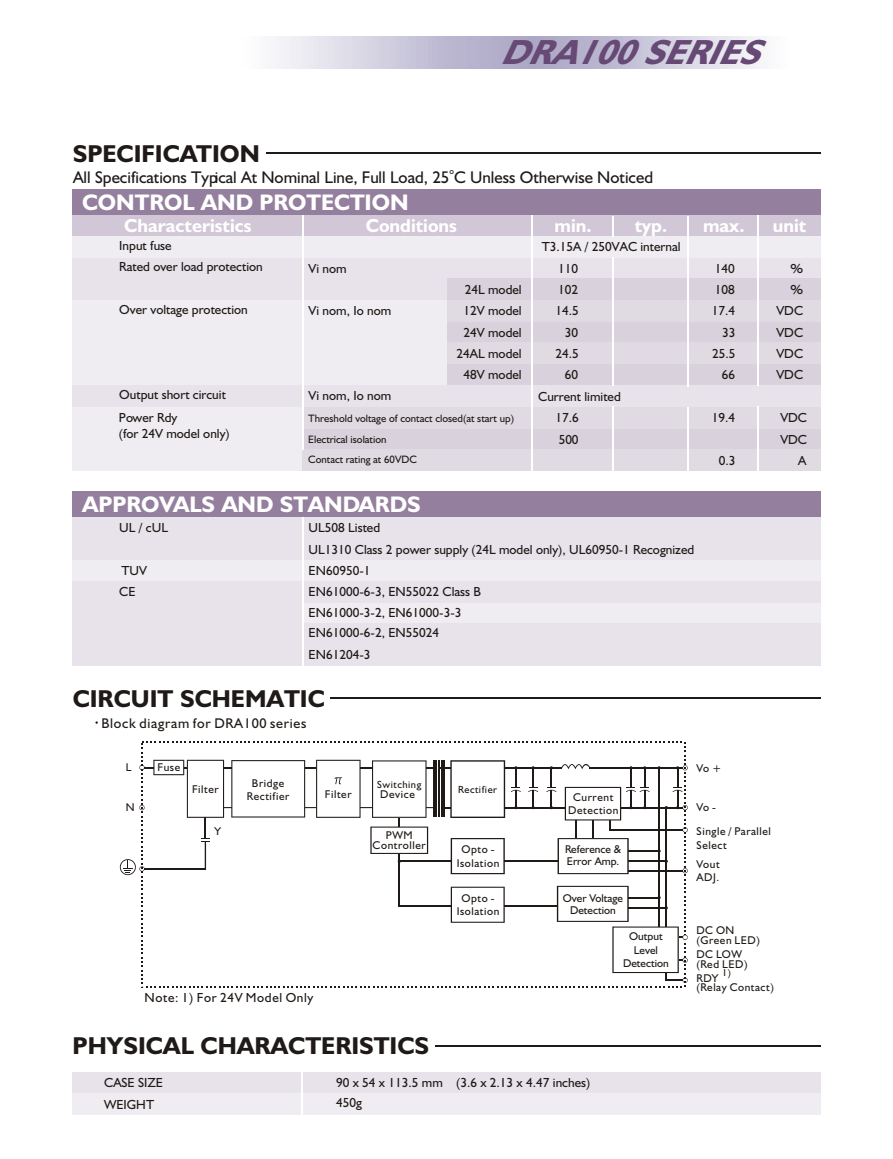
<style>
.page{position:relative;width:893px;height:1159px;background:#fff}
.page>*{position:absolute;margin:0;border:0;box-sizing:border-box;transform-origin:0 0}
.t1{font:italic 700 35.1px "Humanst 521 BT";color:#664a75}
.t2{font:700 24.45px "Humanst 521 BT";color:#1f1a17}
.t3{font:700 22.65px "Humanst 521 BT";color:#fff}
.t4{font:700 18.9px "Humanst 521 BT";color:#fff}
.t5{font:16.95px "Humanst 521 BT";color:#1f1a17}
.t6{font:14.1px "Humanst 521 BT";letter-spacing:.05em;color:#1f1a17}
.t7{font:13.2px/21.3px "Humanst 521 BT";color:#1f1a17}
.t8{font:13.2px "Humanst 521 BT";letter-spacing:.05em;color:#1f1a17}
.t9{font:11.25px/13.5px "Humanst 521 BT";letter-spacing:.05em;color:#1f1a17;text-align:center}
.t10{font:11.25px/13.5px "Humanst 521 BT";color:#1f1a17;text-align:center}
.t11{font:10.8px/20.7px "Humanst 521 BT";color:#1f1a17}
.t12{font:10.35px "Humanst 521 BT";letter-spacing:.05em;color:#1f1a17}
.t13{font:10.2px "Humanst 521 BT";color:#1f1a17}
.t14{font:8.55px "Humanst 521 BT";color:#1f1a17}
</style>
<div class="page">
<hr style="left:330px;top:697px;width:490px;height:2px;background:#1f1a17">
<svg style="left:120px;top:741px;width:567px;height:246px"></svg>
<div style="left:73px;top:1071px;width:747px;height:22px;background:#e8e3eb"></div>
<div style="left:73px;top:1093px;width:747px;height:21px;background:#f0edf2"></div>
<hr style="left:302px;top:1071px;width:1px;height:43px;background:#fff">
<hr style="left:435px;top:1045px;width:385px;height:1px;background:#1f1a17">
<div style="left:73px;top:602px;width:747px;height:22px;background:#f0edf2"></div>
<div style="left:73px;top:517px;width:747px;height:21px;background:#e8e3eb"></div>
<div style="left:73px;top:560px;width:747px;height:21px;background:#f0edf2"></div>
<div style="left:73px;top:581px;width:747px;height:21px;background:#e8e3eb"></div>
<div style="left:73px;top:538px;width:747px;height:22px;background:#e8e3eb"></div>
<div style="left:73px;top:623px;width:747px;height:21px;background:#e8e3eb"></div>
<div style="left:73px;top:644px;width:747px;height:21px;background:#e8e3eb"></div>
<div style="left:73px;top:602px;width:230px;height:22px;background:#e8e3eb"></div>
<hr style="left:302px;top:516px;width:1px;height:150px;background:#fff">
<div style="left:73px;top:491px;width:747px;height:26px;background:#94809e"></div>
<hr style="left:266px;top:153px;width:554px;height:1px;background:#1f1a17">
<div style="left:72px;top:428px;width:748px;height:21px;background:#f0edf2"></div>
<div style="left:72px;top:449px;width:748px;height:22px;background:#f0edf2"></div>
<div style="left:72px;top:407px;width:748px;height:21px;background:#f0edf2"></div>
<div style="left:302px;top:428px;width:518px;height:21px;background:#d9d1db"></div>
<div style="left:302px;top:449px;width:518px;height:22px;background:#e0dbe3"></div>
<div style="left:302px;top:407px;width:518px;height:21px;background:#e0dbe3"></div>
<div style="left:73px;top:257px;width:747px;height:43px;background:#e8e3eb"></div>
<div style="left:447px;top:279px;width:373px;height:21px;background:#d9d1db"></div>
<div style="left:73px;top:300px;width:747px;height:86px;background:#f0edf2"></div>
<div style="left:447px;top:321px;width:373px;height:22px;background:#d9d1db"></div>
<div style="left:447px;top:300px;width:373px;height:21px;background:#e0dbe3"></div>
<div style="left:447px;top:343px;width:373px;height:21px;background:#e0dbe3"></div>
<div style="left:447px;top:364px;width:373px;height:21px;background:#d9d1db"></div>
<div style="left:73px;top:215px;width:747px;height:21px;background:#d1c7d6"></div>
<div style="left:73px;top:236px;width:747px;height:21px;background:#f0edf2"></div>
<div style="left:73px;top:385px;width:747px;height:22px;background:#e8e3eb"></div>
<div style="left:73px;top:189px;width:747px;height:26px;background:#94809e"></div>
<hr style="left:302px;top:215px;width:1px;height:235px;background:#fff">
<hr style="left:612px;top:257px;width:1px;height:128px;background:#fff">
<hr style="left:612px;top:406px;width:1px;height:65px;background:#fff">
<svg style="left:612px;top:216px;width:1px;height:20px"></svg>
<hr style="left:757px;top:406px;width:1px;height:66px;background:#fff">
<hr style="left:757px;top:215px;width:1px;height:170px;background:#fff">
<hr style="left:687px;top:407px;width:2px;height:65px;background:#fff">
<hr style="left:687px;top:216px;width:2px;height:170px;background:#fff">
<hr style="left:531px;top:215px;width:2px;height:258px;background:#fff">
<h2 class="t2" style="left:73px;top:143px;width:188px">SPECIFICATION</h2>
<h1 class="t1" style="left:500px;top:38px;width:276px">DRA100SERIES</h1>
<p class="t14" style="left:449px;top:167px;width:6px">o</p>
<p class="t5" style="left:73px;top:170px;width:581px">All Specifications Typical At Nominal Line, Full Load, 25 C Unless Otherwise Noticed</p>
<h3 class="t3" style="left:82px;top:192px;width:328px">CONTROL AND PROTECTION</h3>
<h3 class="t4" style="left:124px;top:217px;width:129px">Characteristics</h3>
<h3 class="t4" style="left:366px;top:217px;width:93px">Conditions</h3>
<h3 class="t4" style="left:554px;top:217px;width:39px">min.</h3>
<h3 class="t4" style="left:634px;top:217px;width:34px">typ.</h3>
<h3 class="t4" style="left:702px;top:217px;width:43px">max.</h3>
<h3 class="t4" style="left:772px;top:217px;width:35px">unit</h3>
<p class="t7" style="left:119px;top:236px;width:54px">Input fuse</p>
<p class="t7" style="left:541px;top:237px;width:140px">T3.15A / 250VAC internal</p>
<p class="t7" style="left:119px;top:257px;width:145px">Rated over load protection</p>
<p class="t7" style="left:308px;top:259px;width:40px">Vi nom</p>
<p class="t7" style="left:119px;top:300px;width:130px">Over voltage protection</p>
<p class="t7" style="left:308px;top:300px;width:84px">Vi nom, Io nom</p>
<p class="t7" style="left:119px;top:385px;width:108px">Output short circuit</p>
<p class="t7" style="left:308px;top:386px;width:84px">Vi nom, Io nom</p>
<p class="t7" style="left:456px;top:280px;width:67px;text-align:right">24L model<br>12V model<br>24V model<br>24AL model<br>48V model</p>
<p class="t7" style="left:558px;top:259px;width:21px">110</p>
<p class="t7" style="left:555px;top:301px;width:25px">14.5</p>
<p class="t7" style="left:564px;top:322px;width:15px">30</p>
<p class="t7" style="left:555px;top:344px;width:25px">24.5</p>
<p class="t7" style="left:564px;top:365px;width:15px">60</p>
<p class="t7" style="left:538px;top:386px;width:84px">Current limited</p>
<p class="t7" style="left:558px;top:280px;width:21px">102</p>
<p class="t7" style="left:714px;top:259px;width:21px">140</p>
<p class="t7" style="left:714px;top:280px;width:21px">108</p>
<p class="t7" style="left:712px;top:322px;width:25px;text-align:right">33<br>25.5<br>66</p>
<p class="t7" style="left:711px;top:301px;width:25px">17.4</p>
<p class="t7" style="left:790px;top:259px;width:14px">%</p>
<p class="t7" style="left:776px;top:280px;width:28px;text-align:right">%<br>VDC</p>
<p class="t7" style="left:776px;top:322px;width:28px;text-align:justify">VDC VDC VDC</p>
<p class="t7" style="left:119px;top:411px;width:112px;line-height:15.8px">Power Rdy<br>(for 24V model only)</p>
<p class="t11" style="left:308px;top:408px;width:207px">Threshold voltage of contact closed(at start up)<br>Electrical isolation<br>Contact rating at 60VDC</p>
<p class="t7" style="left:780px;top:408px;width:28px;text-align:right">VDC<br>VDC<br>A</p>
<p class="t7" style="left:711px;top:408px;width:25px">19.4</p>
<p class="t7" style="left:718px;top:451px;width:18px">0.3</p>
<p class="t7" style="left:555px;top:408px;width:25px">17.6<br>500</p>
<h3 class="t3" style="left:82px;top:495px;width:340px">APPROVALS AND STANDARDS</h3>
<p class="t7" style="left:119px;top:517px;width:50px">UL / cUL</p>
<p class="t7" style="left:308px;top:518px;width:387px">UL508 Listed<br>UL1310 Class 2 power supply (24L model only), UL60950-1 Recognized</p>
<p class="t7" style="left:121px;top:561px;width:27px">TUV</p>
<p class="t7" style="left:119px;top:582px;width:18px">CE</p>
<p class="t7" style="left:308px;top:561px;width:63px">EN60950-1</p>
<p class="t7" style="left:308px;top:581px;width:174px">EN61000-6-3, EN55022 Class B</p>
<p class="t7" style="left:308px;top:603px;width:154px;line-height:20.2px">EN61000-3-2, EN61000-3-3<br>EN61000-6-2, EN55024</p>
<p class="t7" style="left:308px;top:644px;width:63px">EN61204-3</p>
<h2 class="t2" style="left:73px;top:688px;width:254px">CIRCUIT SCHEMATIC</h2>
<p class="t6" style="left:101px;top:717px;width:206px">Block diagram for DRA100 series</p>
<p class="t9" style="left:158px;top:761px;width:24px">Fuse</p>
<p class="t9" style="left:126px;top:761px;width:7px">L</p>
<p class="t9" style="left:696px;top:762px;width:26px">Vo +</p>
<p class="t9" style="left:126px;top:801px;width:10px">N</p>
<p class="t9" style="left:247px;top:777px;width:44px">Bridge<br>Rectifier</p>
<p class="t9" style="left:325px;top:787px;width:28px">Filter</p>
<p class="t12" style="left:377px;top:779px;width:45px">Switching</p>
<p class="t9" style="left:380px;top:788px;width:36px">Device</p>
<p class="t9" style="left:192px;top:782px;width:28px">Filter</p>
<p class="t12" style="left:458px;top:784px;width:40px">Rectifier</p>
<p class="t9" style="left:568px;top:791px;width:52px">Current<br>Detection</p>
<p class="t9" style="left:696px;top:801px;width:21px">Vo -</p>
<p class="t9" style="left:214px;top:825px;width:8px">Y</p>
<p class="t8" style="left:145px;top:991px;width:170px">Note: 1) For 24V Model Only</p>
<p class="t9" style="left:372px;top:830px;width:55px;line-height:10.5px">PWM<br>Controller</p>
<p class="t9" style="left:456px;top:843px;width:44px">Opto -<br>Isolation</p>
<p class="t10" style="left:565px;top:844px;width:58px;line-height:11.7px;text-align:left">Reference &amp;<br>Error Amp.</p>
<p class="t9" style="left:456px;top:892px;width:44px">Opto -<br>Isolation</p>
<p class="t10" style="left:562px;top:893px;width:62px;line-height:11.7px">Over Voltage<br>Detection</p>
<p class="t10" style="left:623px;top:930px;width:47px">Output<br>Level<br>Detection</p>
<h2 class="t2" style="left:73px;top:1035px;width:358px">PHYSICAL CHARACTERISTICS</h2>
<p class="t7" style="left:104px;top:1072px;width:60px">CASE SIZE</p>
<p class="t7" style="left:336px;top:1072px;width:256px">90 x 54 x 113.5 mm (3.6 x 2.13 x 4.47 inches)</p>
<p class="t7" style="left:104px;top:1094px;width:51px">WEIGHT</p>
<p class="t7" style="left:336px;top:1092px;width:27px">450g</p>
<p class="t9" style="left:696px;top:825px;width:76px;text-align:left">Single / Parallel<br>Select</p>
<p class="t9" style="left:696px;top:857px;width:25px;text-align:left">Vout<br>ADJ.</p>
<p class="t9" style="left:696px;top:926px;width:65px;line-height:9.4px;text-align:left">DC ON (Green LED)</p>
<p class="t9" style="left:696px;top:974px;width:79px;line-height:9.4px;text-align:left">RDY<br>(Relay Contact)</p>
<p class="t9" style="left:696px;top:950px;width:53px;line-height:9.4px;text-align:left">DC LOW (Red LED)</p>
<p class="t13" style="left:722px;top:968px;width:10px">1)</p>
</div>
